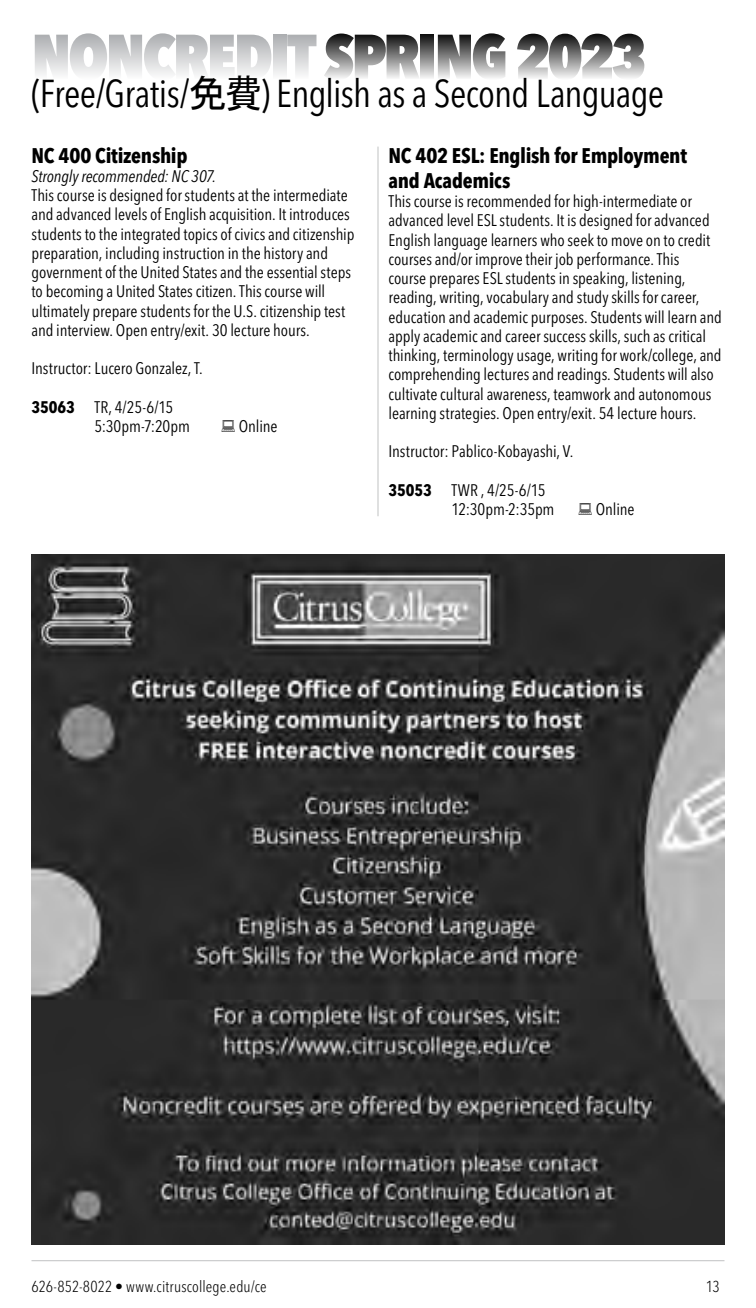
<style>
.page{position:relative;width:756px;height:1308px;background:#fff}
.page>*{position:absolute;margin:0;border:0;box-sizing:border-box;transform-origin:0 0}
.t1{font:800 condensed 63px "Avenir Next LT Pro";letter-spacing:-.045em;color:#000}
.t2{font:condensed 38.5px "Avenir Next LT Pro";letter-spacing:-.02em;color:#000}
.t3{font:700 condensed 21px/25.2px "Avenir Next LT Pro";letter-spacing:-.015em;color:#000}
.t4{font:condensed 16.62px/19.2px "Avenir Next LT Pro";letter-spacing:-.005em;color:#000}
.t5{font:italic condensed 16.62px "Avenir Next LT Pro";letter-spacing:-.005em;color:#000}
.t6{font:300 condensed 15.75px "Avenir Next LT Pro";letter-spacing:.01em;color:#000}
.s1{color:#a7a9ac}
.s2{font-family:"MS Gothic";font-stretch:normal}
.s3{font-weight:700}
</style>
<div class="page">
<hr style="left:32px;top:1260px;width:692px;height:1px;background:#808285">
<img style="left:31px;top:554px;width:693px;height:690px">
<hr style="left:378px;top:147px;width:1px;height:369px;background:#808285">
<h1 class="t1" style="left:32px;top:18px;width:617px"><span class="s1">NONCREDIT</span> SPRING 2023</h1>
<h2 class="t2" style="left:32px;top:70px;width:634px">(Free/Gratis/<span class="s2">免費</span>) English as a Second Language</h2>
<p class="t3" style="left:32px;top:142px;width:157px">NC 400 Citizenship</p>
<p class="t5" style="left:32px;top:166px;width:186px">Strongly recommended: NC 307.</p>
<p class="t4" style="left:32px;top:185px;width:325px">This course is designed for students at the intermediate and advanced levels of English acquisition. It introduces students to the integrated topics of civics and citizenship preparation, including instruction in the history and government of the United States and the essential steps to becoming a United States citizen. This course will ultimately prepare students for the U.S. citizenship test and interview. Open entry/exit. 30 lecture hours.</p>
<p class="t4" style="left:32px;top:359px;width:173px">Instructor: Lucero Gonzalez, T.</p>
<p class="t4" style="left:94px;top:397px;width:97px;text-indent:-63px"><span class="s3">35063</span> TR, 4/25-6/15<br>5:30pm-7:20pm</p>
<p class="t4" style="left:239px;top:416px;width:40px">Online</p>
<p class="t3" style="left:388px;top:142px;width:300px">NC 402 ESL: English for Employment and Academics</p>
<p class="t4" style="left:388px;top:191px;width:335px">This course is recommended for high-intermediate or advanced level ESL students. It is designed for advanced English language learners who seek to move on to credit courses and/or improve their job performance. This<br>course prepares ESL students in speaking, listening, reading, writing, vocabulary and study skills for career, education and academic purposes. Students will learn and apply academic and career success skills, such as critical thinking, terminology usage, writing for work/college, and comprehending lectures and readings. Students will also cultivate cultural awareness, teamwork and autonomous learning strategies. Open entry/exit. 54 lecture hours.</p>
<p class="t4" style="left:388px;top:442px;width:186px">Instructor: Pablico-Kobayashi, V.</p>
<p class="t4" style="left:452px;top:480px;width:104px;text-indent:-63px"><span class="s3">35053</span> TWR , 4/25-6/15<br>12:30pm-2:35pm</p>
<p class="t4" style="left:596px;top:499px;width:40px">Online</p>
<p class="t6" style="left:32px;top:1277px;width:237px">626-852-8022 • www.citruscollege.edu/ce</p>
<p class="t6" style="left:706px;top:1276px;width:15px">13</p>
</div>
